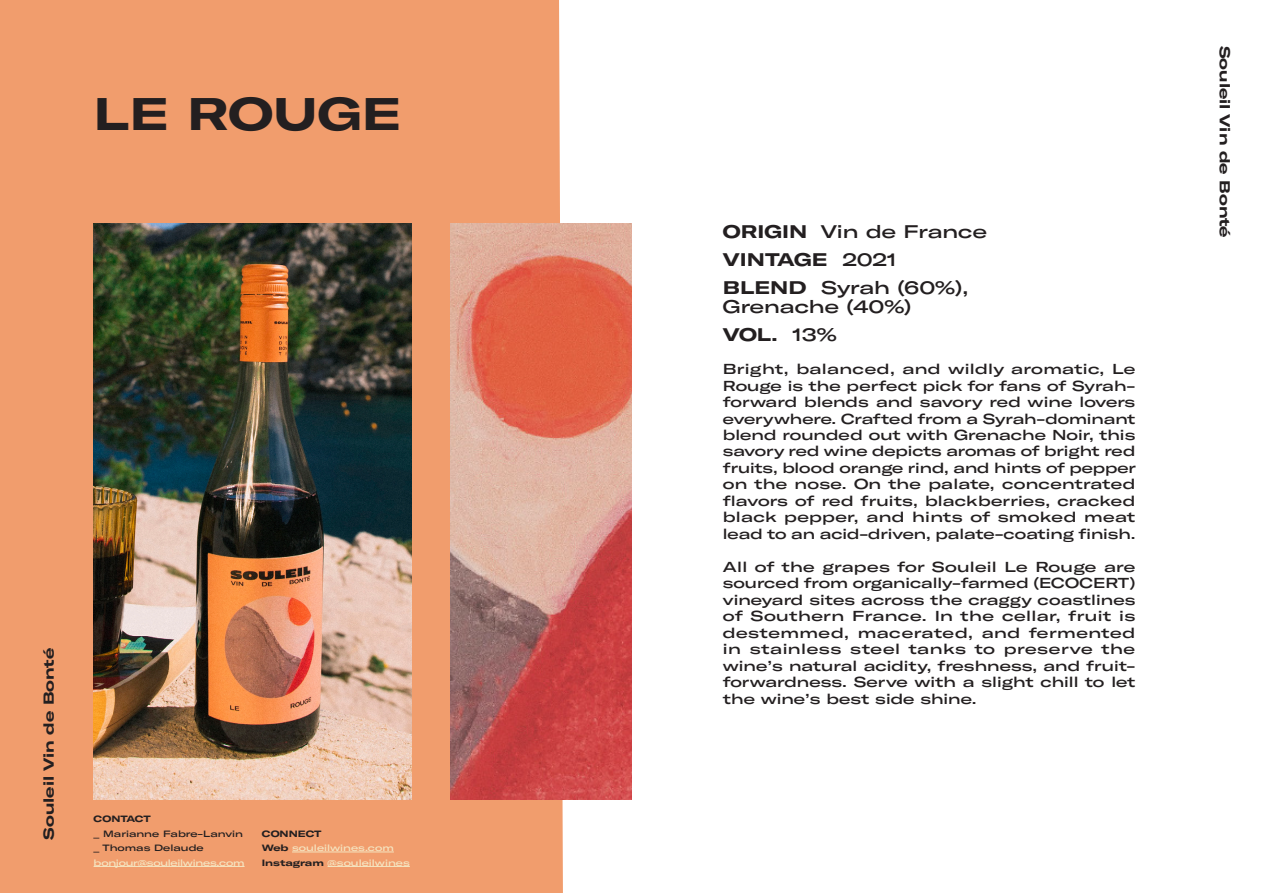
<style>
.page{position:relative;width:1263px;height:893px;background:#fff}
.page>*{position:absolute;margin:0;border:0;box-sizing:border-box;transform-origin:0 0}
.Titles{font:700 expanded 45px "GT America";color:#231f20}
.Step_1_Wine{font:500 expanded 18px/19.5px "GT America";color:#231f20}
.Step_1_Wine-2{font:700 expanded 18px "GT America";color:#231f20}
.Textecourant{font:500 expanded 14.25px/16.5px "GT America";color:#231f20;text-align:justify}
.t1{font:700 expanded 14.25px "GT America";color:#231f20}
.Step_1_Wine-3{font:500 expanded 9px "GT America";color:#f5e4c0}
.Step_1_Wine-4{font:500 expanded 9px "GT America";color:#231f20}
.Step_1_Wine-5{font:500 expanded 9px "GT America";letter-spacing:-.03em;color:#f5e4c0}
.Step_1_Wine-6{font:700 expanded 9px "GT America";color:#231f20}
.s1{font-weight:700;color:#231f20}
.s2{font-weight:700}
.s3{font-weight:500}
</style>
<div class="page">
<div style="left:0;top:0;width:563px;height:893px;background:#f19d6d"></div>
<img style="left:94px;top:223px;width:318px;height:576px">
<img style="left:450px;top:223px;width:181px;height:576px">
<hr style="left:94px;top:866px;width:151px;height:1px;background:#f5e4c0">
<hr style="left:292px;top:852px;width:102px;height:1px;background:#f5e4c0">
<hr style="left:328px;top:866px;width:82px;height:1px;background:#f5e4c0">
<p class="Titles" style="left:94px;top:86px;width:309px">LE ROUGE</p>
<p class="t1" style="left:40px;top:840px;width:194px;rotate:-90deg">Souleil Vin de Bonté</p>
<p class="Step_1_Wine-6" style="left:94px;top:813px;width:59px">CONTACT</p>
<p class="Step_1_Wine-4" style="left:94px;top:828px;width:151px">_ Marianne Fabre-Lanvin</p>
<p class="Step_1_Wine-4" style="left:94px;top:842px;width:112px">_ Thomas Delaude</p>
<p class="Step_1_Wine-5" style="left:94px;top:857px;width:152px">bonjour@souleilwines.com</p>
<p class="Step_1_Wine-6" style="left:262px;top:828px;width:61px">CONNECT</p>
<p class="Step_1_Wine-3" style="left:262px;top:842px;width:134px"><span class="s1">Web</span> souleilwines.com</p>
<p class="Step_1_Wine-3" style="left:262px;top:857px;width:150px"><span class="s1">Instagram</span> @souleilwines</p>
<p class="Step_1_Wine" style="left:723px;top:221px;width:266px"><span class="s2">ORIGIN</span> Vin de France</p>
<p class="Step_1_Wine-2" style="left:723px;top:248px;width:175px">VINTAGE <span class="s3">2021</span></p>
<p class="Step_1_Wine" style="left:723px;top:277px;width:247px"><span class="s2">BLEND</span> Syrah (60%),<br>Grenache (40%)</p>
<p class="Step_1_Wine-2" style="left:723px;top:324px;width:115px">VOL. <span class="s3">13%</span></p>
<p class="Textecourant" style="left:723px;top:361px;width:415px">Bright, balanced, and wildly aromatic, Le Rouge is the perfect pick for fans of Syrah&shy;forward blends and savory red wine lovers everywhere. Crafted from a Syrah-dominant blend rounded out with Grenache Noir, this savory red wine depicts aromas of bright red fruits, blood orange rind, and hints of pepper on the nose. On the palate, concentrated flavors of red fruits, blackberries, cracked black pepper, and hints of smoked meat lead to an acid-driven, palate-coating finish.</p>
<p class="Textecourant" style="left:723px;top:558px;width:414px">All of the grapes for Souleil Le Rouge are sourced from organically-farmed (ECOCERT) vineyard sites across the craggy coastlines of Southern France. In the cellar, fruit is destemmed, macerated, and fermented in stainless steel tanks to preserve the wine’s natural acidity, freshness, and fruit&shy;forwardness. Serve with a slight chill to let the wine’s best side shine.</p>
<p class="t1" style="left:1233px;top:46px;width:194px;rotate:90deg">Souleil Vin de Bonté</p>
</div>
